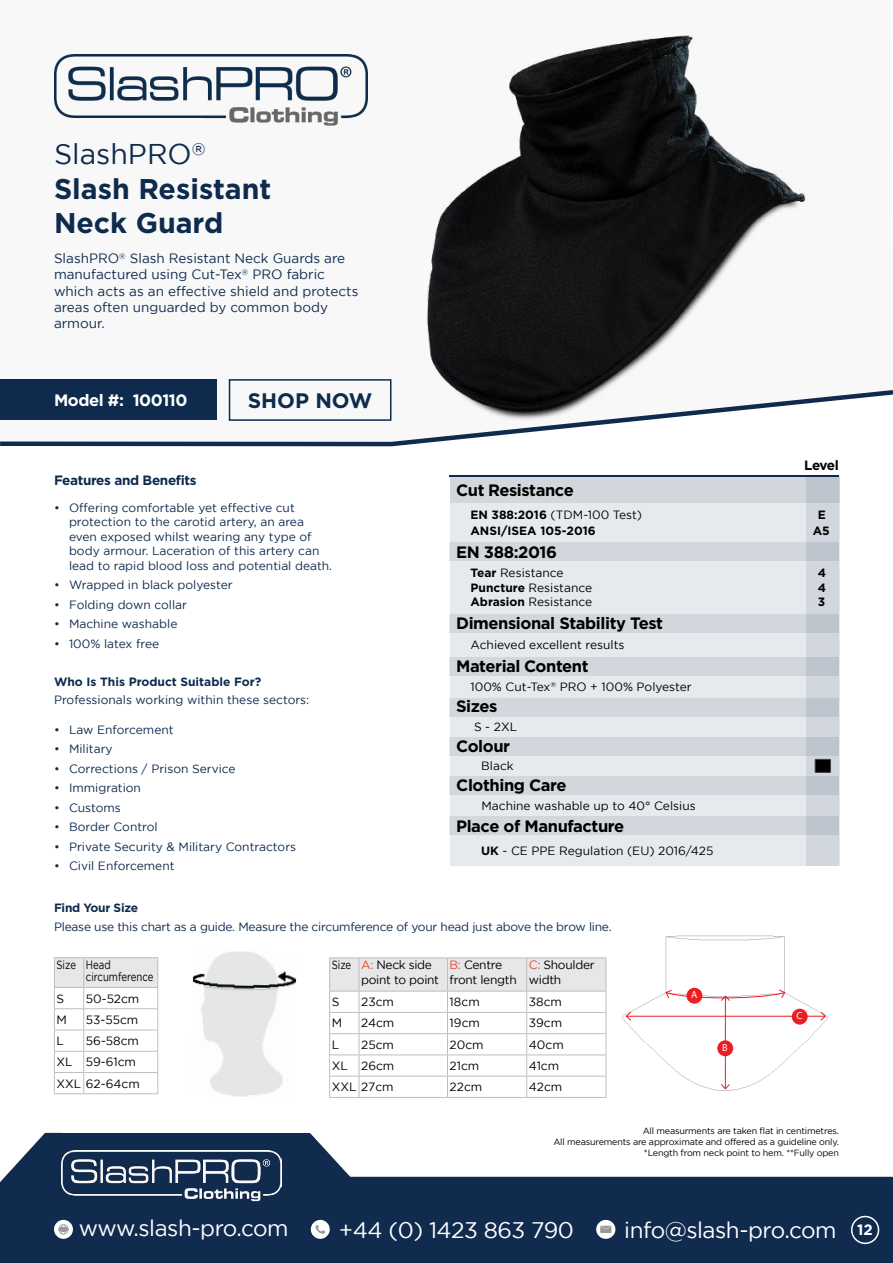
<style>
.page{position:relative;width:893px;height:1263px;background:#fff}
.page>*{position:absolute;margin:0;border:0;box-sizing:border-box;transform-origin:0 0}
.t1{font:700 28.5px/34.2px "Gotham";color:#0e2b4d}
.t2{font:22.5px "Gotham";letter-spacing:-.02em;color:#fff}
.t3{font:700 21px "Gotham";color:#0e2b4d}
.t4{font:700 16.5px "Gotham";letter-spacing:-.025em;color:#000}
.t5{font:700 16.5px "Gotham";letter-spacing:-.025em;color:#fff}
.t6{font:700 15px "Gotham";color:#fff}
.t7{font:13.5px/16.2px "Gotham";color:#0e2b4d}
.t8{font:700 13.5px "Gotham";letter-spacing:-.025em;color:#0e2b4d}
.t9{font:700 13.5px "Gotham";letter-spacing:-.04em;color:#000}
.t10{font:12px/14.4px "Gotham";color:#0e2b4d}
.t11{font:12px/21.3px "Gotham";color:#000}
.t12{font:12px "Gotham";letter-spacing:-.02em;color:#0e2b4d}
.t13{font:12px/15px "Gotham";letter-spacing:-.025em;color:#000}
.t14{font:700 12px "Gotham";color:#0e2b4d}
.t15{font:12px/15px "Gotham";letter-spacing:-.025em;color:#000;scale:.8 1}
.t16{font:700 12px/15.9px "Gotham";color:#000;text-align:center}
.t17{font:12px/12px "Gotham";color:#000;scale:.8 1}
.t18{font:700 12px "Gotham";letter-spacing:-.02em;color:#0e2b4d}
.t19{font:10.2px "Myriad Pro";color:#fff}
.t20{font:9px/10.8px "Gotham";letter-spacing:-.02em;color:#000;text-align:right}
.s1{font-weight:400}
.s2{font-weight:700}
.s3{color:#ef4130}
</style>
<div class="page">
<div style="left:9px;top:1177px;width:884px;height:86px;background:#102b4d"></div>
<svg style="left:54px;top:1220px;width:19px;height:19px"></svg>
<svg style="left:0;top:1133px;width:69px;height:130px"></svg>
<div style="left:311px;top:1220px;width:19px;height:19px;background:#fff;border-radius:50%"></div>
<svg style="left:316px;top:1225px;width:9px;height:9px"></svg>
<svg style="left:596px;top:1220px;width:19px;height:19px"></svg>
<svg style="left:600px;top:1226px;width:11px;height:7px"></svg>
<svg style="left:310px;top:1133px;width:46px;height:44px"></svg>
<div style="left:48px;top:1133px;width:262px;height:50px;background:#102b4d"></div>
<img style="left:62px;top:1150px;width:219px;height:51px">
<img style="left:425px;top:35px;width:385px;height:352px">
<svg style="left:0;top:387px;width:893px;height:60px"></svg>
<div style="left:0;top:380px;width:217px;height:40px;background:#0e2b4d"></div>
<img style="left:54px;top:54px;width:314px;height:72px">
<div style="left:851px;top:1216px;width:28px;height:28px;border:2px solid #fff;border-radius:50%"></div>
<svg style="left:450px;top:476px;width:389px;height:389px;background:#dbe0e4"></svg>
<div style="left:815px;top:759px;width:15px;height:13px;background:#000"></div>
<div style="left:815px;top:759px;width:16px;height:14px;border:1px solid #414042"></div>
<hr style="left:450px;top:475px;width:389px;height:1px;background:#0e2b4d">
<hr style="left:54px;top:957px;width:30px;height:1px;background:#bcbec0">
<hr style="left:84px;top:957px;width:74px;height:1px;background:#bcbec0">
<svg style="left:54px;top:958px;width:104px;height:135px"></svg>
<hr style="left:54px;top:1093px;width:30px;height:1px;background:#bcbec0">
<hr style="left:84px;top:1093px;width:74px;height:1px;background:#bcbec0">
<img style="left:192px;top:951px;width:105px;height:146px">
<hr style="left:329px;top:957px;width:30px;height:1px;background:#bcbec0">
<hr style="left:359px;top:957px;width:88px;height:1px;background:#bcbec0">
<hr style="left:447px;top:957px;width:80px;height:1px;background:#bcbec0">
<hr style="left:527px;top:957px;width:79px;height:1px;background:#bcbec0">
<svg style="left:329px;top:958px;width:278px;height:139px"></svg>
<hr style="left:329px;top:1097px;width:30px;height:1px;background:#bcbec0">
<hr style="left:359px;top:1097px;width:88px;height:1px;background:#bcbec0">
<hr style="left:447px;top:1097px;width:80px;height:1px;background:#bcbec0">
<hr style="left:527px;top:1097px;width:79px;height:1px;background:#bcbec0">
<img style="left:622px;top:936px;width:206px;height:155px">
<hr style="left:725px;top:996px;width:1px;height:93px;background:#ed1d24">
<svg style="left:720px;top:1083px;width:10px;height:7px"></svg>
<svg style="left:665px;top:989px;width:121px;height:12px"></svg>
<hr style="left:626px;top:1016px;width:199px;height:1px;background:#ed1d24">
<svg style="left:625px;top:1011px;width:7px;height:10px"></svg>
<svg style="left:820px;top:1011px;width:6px;height:10px"></svg>
<div style="left:686px;top:988px;width:16px;height:16px;background:#ed1d24;border-radius:50%"></div>
<div style="left:717px;top:1040px;width:16px;height:16px;background:#ed1d24;border-radius:50%"></div>
<div style="left:792px;top:1009px;width:16px;height:15px;background:#ed1d24;border-radius:50%"></div>
<div style="left:229px;top:379px;width:162px;height:42px;border:2px solid #0e2b4d"></div>
<h1 class="t1" style="left:54px;top:136px;width:219px"><span class="s1">SlashPRO</span><sup>®<br></sup>Slash Resistant<br>Neck Guard</h1>
<p class="t7" style="left:54px;top:250px;width:306px">SlashPRO<sup>®</sup> Slash Resistant Neck Guards are manufactured using Cut-Tex<sup>®</sup> PRO fabric which acts as an effective shield and protects areas often unguarded by common body armour.</p>
<h3 class="t5" style="left:54px;top:390px;width:135px">Model #: 100110</h3>
<h3 class="t3" style="left:248px;top:388px;width:126px">SHOP NOW</h3>
<p class="t8" style="left:54px;top:472px;width:144px">Features and Benefits</p>
<p class="t10" style="left:69px;top:500px;width:265px;text-indent:-15px">• Offering comfortable yet effective cut protection to the carotid artery, an area even exposed whilst wearing any type of body armour. Laceration of this artery can lead to rapid blood loss and potential death.</p>
<p class="t10" style="left:54px;top:577px;width:180px">• Wrapped in black polyester</p>
<p class="t10" style="left:54px;top:597px;width:134px">• Folding down collar</p>
<p class="t10" style="left:54px;top:616px;width:125px">• Machine washable</p>
<p class="t10" style="left:54px;top:636px;width:107px">• 100% latex free</p>
<p class="t14" style="left:54px;top:675px;width:209px">Who Is This Product Suitable For?</p>
<p class="t10" style="left:54px;top:693px;width:257px">Professionals working within these sectors:</p>
<p class="t10" style="left:54px;top:722px;width:121px">• Law Enforcement</p>
<p class="t10" style="left:54px;top:742px;width:60px">• Military</p>
<p class="t10" style="left:54px;top:761px;width:183px">• Corrections / Prison Service</p>
<p class="t10" style="left:54px;top:781px;width:89px">• Immigration</p>
<p class="t10" style="left:54px;top:800px;width:68px">• Customs</p>
<p class="t10" style="left:54px;top:820px;width:105px">• Border Control</p>
<p class="t10" style="left:54px;top:839px;width:244px">• Private Security &amp; Military Contractors</p>
<p class="t10" style="left:54px;top:859px;width:122px">• Civil Enforcement</p>
<p class="t9" style="left:804px;top:457px;width:36px">Level</p>
<h3 class="t4" style="left:456px;top:480px;width:119px">Cut Resistance</h3>
<p class="t16" style="left:470px;top:522px;width:127px">ANSI/ISEA 105-2016</p>
<h3 class="t4" style="left:456px;top:543px;width:102px">EN 388:2016</h3>
<p class="t11" style="left:470px;top:504px;width:173px"><span class="s2">EN 388:2016</span> (TDM-100 Test)</p>
<p class="t16" style="left:813px;top:506px;width:19px">E<br>A5</p>
<p class="t11" style="left:470px;top:562px;width:95px"><span class="s2">Tear</span> Resistance</p>
<p class="t16" style="left:818px;top:564px;width:10px">4</p>
<p class="t11" style="left:470px;top:576px;width:123px"><span class="s2">Puncture</span> Resistance</p>
<p class="t16" style="left:818px;top:579px;width:10px">4</p>
<p class="t11" style="left:470px;top:591px;width:123px"><span class="s2">Abrasion</span> Resistance</p>
<p class="t16" style="left:818px;top:594px;width:9px">3</p>
<h3 class="t4" style="left:456px;top:614px;width:208px">Dimensional Stability Test</h3>
<p class="t11" style="left:471px;top:634px;width:156px">Achieved excellent results</p>
<h3 class="t4" style="left:456px;top:656px;width:134px">Material Content</h3>
<p class="t11" style="left:470px;top:676px;width:223px">100% Cut-Tex<sup>®</sup> PRO + 100% Polyester</p>
<h3 class="t4" style="left:456px;top:697px;width:43px">Sizes</h3>
<p class="t11" style="left:474px;top:716px;width:45px">S - 2XL</p>
<h3 class="t4" style="left:456px;top:737px;width:56px">Colour</h3>
<p class="t11" style="left:481px;top:755px;width:34px">Black</p>
<h3 class="t4" style="left:456px;top:776px;width:112px">Clothing Care</h3>
<p class="t11" style="left:481px;top:795px;width:216px">Machine washable up to 40° Celsius</p>
<h3 class="t4" style="left:456px;top:816px;width:170px">Place of Manufacture</h3>
<p class="t11" style="left:481px;top:840px;width:234px"><span class="s2">UK</span> - CE PPE Regulation (EU) 2016/425</p>
<p class="t18" style="left:54px;top:900px;width:86px">Find Your Size</p>
<p class="t12" style="left:54px;top:920px;width:559px">Please use this chart as a guide. Measure the circumference of your head just above the brow line.</p>
<p class="t17" style="left:86px;top:958px;width:86px;text-indent:-29px">Size Head circumference</p>
<p class="t11" style="left:57px;top:987px;width:9px">S</p>
<p class="t11" style="left:86px;top:987px;width:55px">50-52cm</p>
<p class="t11" style="left:57px;top:1009px;width:12px">M</p>
<p class="t11" style="left:86px;top:1009px;width:54px">53-55cm</p>
<p class="t11" style="left:57px;top:1030px;width:9px">L</p>
<p class="t15" style="left:361px;top:957px;width:99px;text-indent:-29px">Size <span class="s3">A:</span> Neck side point to point</p>
<p class="t13" style="left:450px;top:957px;width:69px"><span class="s3">B:</span> Centre front length</p>
<p class="t13" style="left:529px;top:957px;width:67px"><span class="s3">C:</span> Shoulder width</p>
<p class="t11" style="left:332px;top:991px;width:9px">S</p>
<p class="t11" style="left:361px;top:991px;width:34px">23cm</p>
<p class="t11" style="left:450px;top:991px;width:32px">18cm</p>
<p class="t11" style="left:529px;top:991px;width:35px">38cm</p>
<p class="t11" style="left:332px;top:1012px;width:12px">M</p>
<p class="t11" style="left:361px;top:1012px;width:35px">24cm</p>
<p class="t11" style="left:450px;top:1012px;width:32px">19cm</p>
<p class="t11" style="left:529px;top:1012px;width:35px">39cm</p>
<p class="t11" style="left:332px;top:1033px;width:9px">L</p>
<p class="t11" style="left:361px;top:1033px;width:34px">25cm</p>
<p class="t11" style="left:450px;top:1033px;width:36px">20cm</p>
<p class="t11" style="left:529px;top:1033px;width:36px">40cm</p>
<p class="t11" style="left:332px;top:1055px;width:64px">XL 26cm</p>
<p class="t11" style="left:450px;top:1055px;width:31px">21cm</p>
<p class="t11" style="left:529px;top:1055px;width:32px">41cm</p>
<p class="t11" style="left:332px;top:1076px;width:63px">XXL 27cm</p>
<p class="t11" style="left:450px;top:1076px;width:34px">22cm</p>
<p class="t11" style="left:529px;top:1076px;width:35px">42cm</p>
<p class="t11" style="left:57px;top:1030px;width:85px;text-indent:29px">56-58cm<br>XL 59-61cm<br>XXL 62-64cm</p>
<p class="t19" style="left:691px;top:988px;width:8px">A</p>
<p class="t19" style="left:722px;top:1041px;width:7px">B</p>
<p class="t19" style="left:796px;top:1009px;width:7px">C</p>
<p class="t20" style="left:553px;top:1126px;width:287px">All measurments are taken flat in centimetres.<br>All measurements are approximate and offered as a guideline only. *Length from neck point to hem. **Fully open</p>
<h2 class="t2" style="left:79px;top:1216px;width:211px">www.slash-pro.com</h2>
<h2 class="t2" style="left:339px;top:1217px;width:237px">+44 (0) 1423 863 790</h2>
<h2 class="t2" style="left:624px;top:1217px;width:214px">info@slash-pro.com</h2>
<p class="t6" style="left:857px;top:1221px;width:17px">12</p>
</div>
